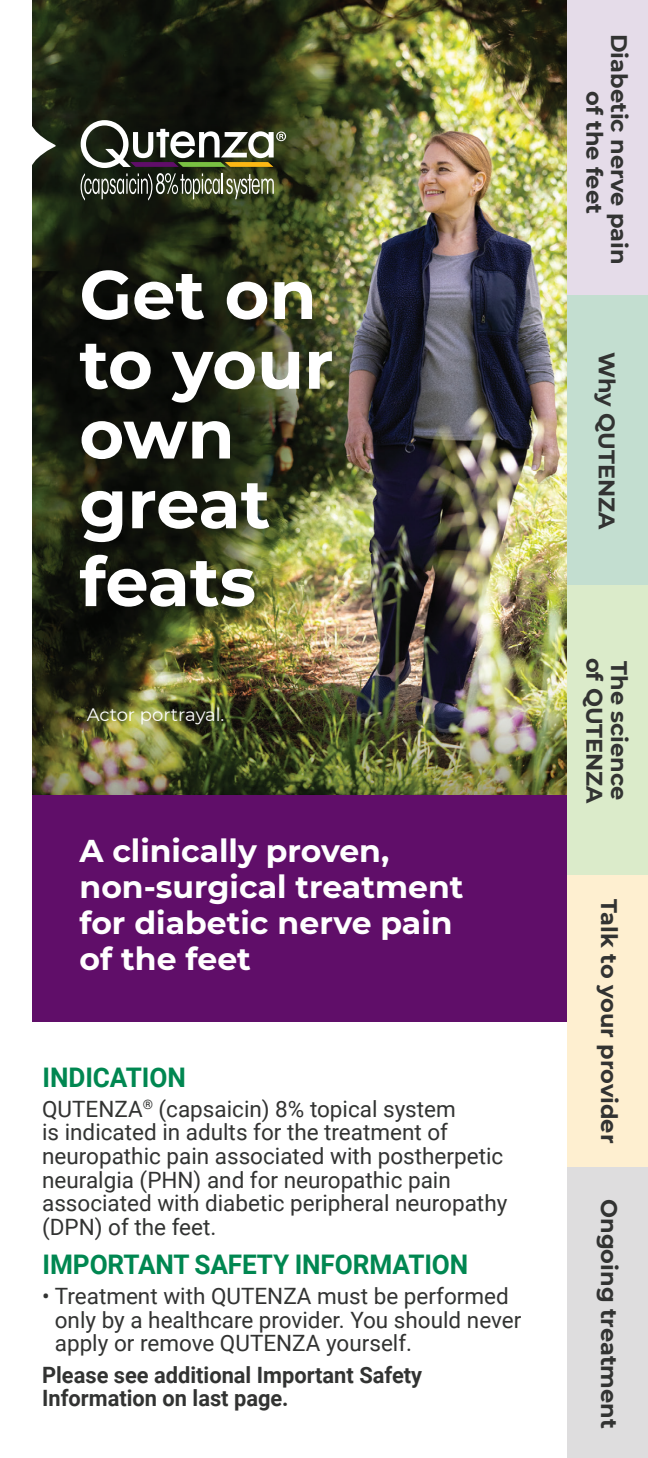
<style>
.page{position:relative;width:648px;height:1458px;background:#fff}
.page>*{position:absolute;margin:0;border:0;box-sizing:border-box;transform-origin:0 0}
.t1{font:700 68.4px/69.8px "Montserrat";color:#fff}
.t2{font:700 31.5px/36px "Montserrat";color:#fff}
.t3{font:700 27px "Roboto";letter-spacing:-.005em;color:#008751}
.t4{font:22.5px/23.6px "Roboto";color:#323332}
.t5{font:700 22.5px/24.8px "Montserrat";color:#323332;text-align:center}
.t6{font:700 22.5px/23.6px "Roboto";color:#323332}
.Body_copy{font:18px "Montserrat";color:#fff}
</style>
<div class="page">
<div style="left:567px;top:1160px;width:81px;height:298px;background:#deddde"></div>
<img style="left:32px;top:0;width:535px;height:795px">
<div style="left:32px;top:795px;width:535px;height:227px;background:#600e69"></div>
<svg style="left:81px;top:120px;width:205px;height:81px"></svg>
<svg style="left:32px;top:119px;width:24px;height:53px"></svg>
<div style="left:567px;top:0;width:81px;height:295px;background:#e5dce9"></div>
<div style="left:567px;top:295px;width:81px;height:291px;background:#c3ded0"></div>
<div style="left:567px;top:585px;width:81px;height:292px;background:#dbebca"></div>
<div style="left:567px;top:876px;width:81px;height:291px;background:#feefd0"></div>
<p class="t1" style="left:79px;top:256px;width:256px">Get on to your own great</p>
<p class="t1" style="left:79px;top:544px;width:178px">feats</p>
<p class="Body_copy" style="left:87px;top:703px;width:139px">Actor portrayal.</p>
<p class="t2" style="left:79px;top:831px;width:386px">A clinically proven, non-surgical treatment for diabetic nerve pain of the feet</p>
<p class="t3" style="left:43px;top:1059px;width:145px">INDICATION</p>
<p class="t4" style="left:42px;top:1096px;width:467px">QUTENZA<sup>®</sup> (capsaicin) 8% topical system<br>is indicated in adults for the treatment of neuropathic pain associated with postherpetic neuralgia (PHN) and for neuropathic pain associated with diabetic peripheral neuropathy (DPN) of the feet.</p>
<p class="t3" style="left:43px;top:1246px;width:427px">IMPORTANT SAFETY INFORMATION</p>
<p class="t4" style="left:55px;top:1283px;width:468px;text-indent:-13px">• Treatment with QUTENZA must be performed only by a healthcare provider. You should never apply or remove QUTENZA yourself.</p>
<p class="t6" style="left:42px;top:1362px;width:382px">Please see additional Important Safety<br>Information on last page.</p>
<p class="t5" style="left:633px;top:34px;width:232px;rotate:90deg">Diabetic nerve pain of the feet</p>
<p class="t5" style="left:620px;top:352px;width:179px;rotate:90deg">Why QUTENZA</p>
<p class="t5" style="left:608px;top:658px;width:148px;rotate:90deg">of QUTENZA</p>
<p class="t5" style="left:633px;top:661px;width:141px;rotate:90deg">The science</p>
<p class="t5" style="left:623px;top:899px;width:246px;rotate:90deg">Talk to your provider</p>
<p class="t5" style="left:623px;top:1199px;width:231px;rotate:90deg">Ongoing treatment</p>
</div>
